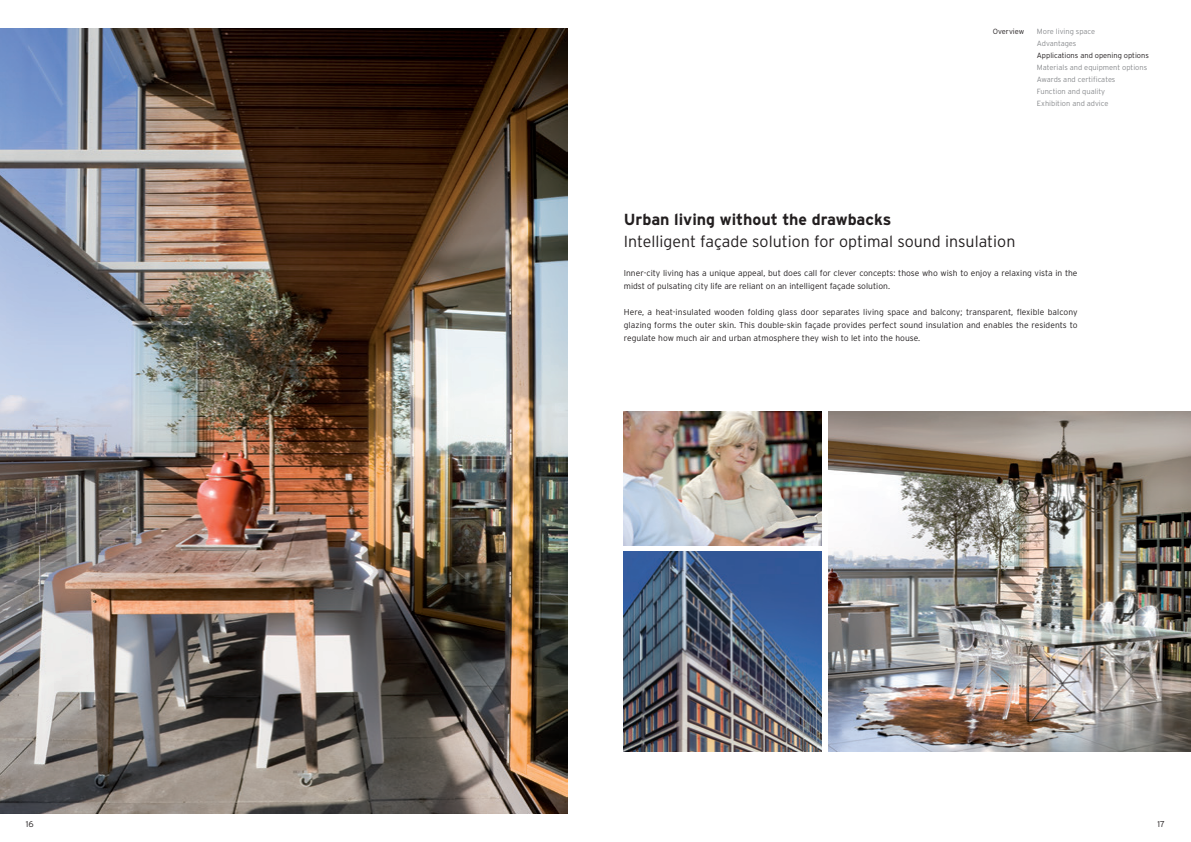
<style>
.page{position:relative;width:1191px;height:842px;background:#fff}
.page>*{position:absolute;margin:0;border:0;box-sizing:border-box;transform-origin:0 0}
.t1{font:300 16px "Interstate OT";color:#231f20}
.t2{font:700 16px "Interstate OT";color:#231f20}
.t3{font:300 8.5px/13px "Interstate OT";color:#231f20}
.t4{font:300 7.5px/12px "Interstate OT";color:#8a8c8f}
.t5{font:300 7.5px "Interstate OT";color:#231f20}
</style>
<div class="page">
<img style="left:0;top:28px;width:567px;height:786px">
<img style="left:828px;top:411px;width:363px;height:340px">
<img style="left:624px;top:551px;width:197px;height:200px">
<img style="left:624px;top:411px;width:197px;height:134px">
<p class="t5" style="left:992px;top:27px;width:33px">Overview</p>
<p class="t4" style="left:1036px;top:26px;width:60px">More living space</p>
<p class="t4" style="left:992px;top:38px;width:26px">A</p>
<p class="t4" style="left:1041px;top:38px;width:36px">dvantages</p>
<p class="t5" style="left:1036px;top:51px;width:114px">Applications and opening options</p>
<p class="t4" style="left:1036px;top:62px;width:112px">Materials and equipment options<br>Awards and certificates<br>Function and quality<br>Exhibition and advice</p>
<h1 class="t2" style="left:624px;top:210px;width:269px">Urban living without the drawbacks</h1>
<h1 class="t1" style="left:624px;top:233px;width:393px">I ntelligent façade solution for optimal sound insulation</h1>
<p class="t3" style="left:624px;top:267px;width:455px">I nner-city living has a unique appeal, but does call for clever concepts: those who wish to enjoy a relaxing vista in the midst of pulsating city life are reliant on an intelligent façade solution.</p>
<p class="t3" style="left:624px;top:306px;width:455px;text-align:justify">Here, a heat-insulated wooden folding glass door separates living space and balcony; transparent, flexible balcony glazing forms the outer skin. This double-skin façade provides perfect sound insulation and enables the residents to regulate how much air and urban atmosphere they wish to let into the house.</p>
<p class="t3" style="left:26px;top:818px;width:9px">16</p>
<p class="t3" style="left:1157px;top:818px;width:9px">17</p>
</div>
